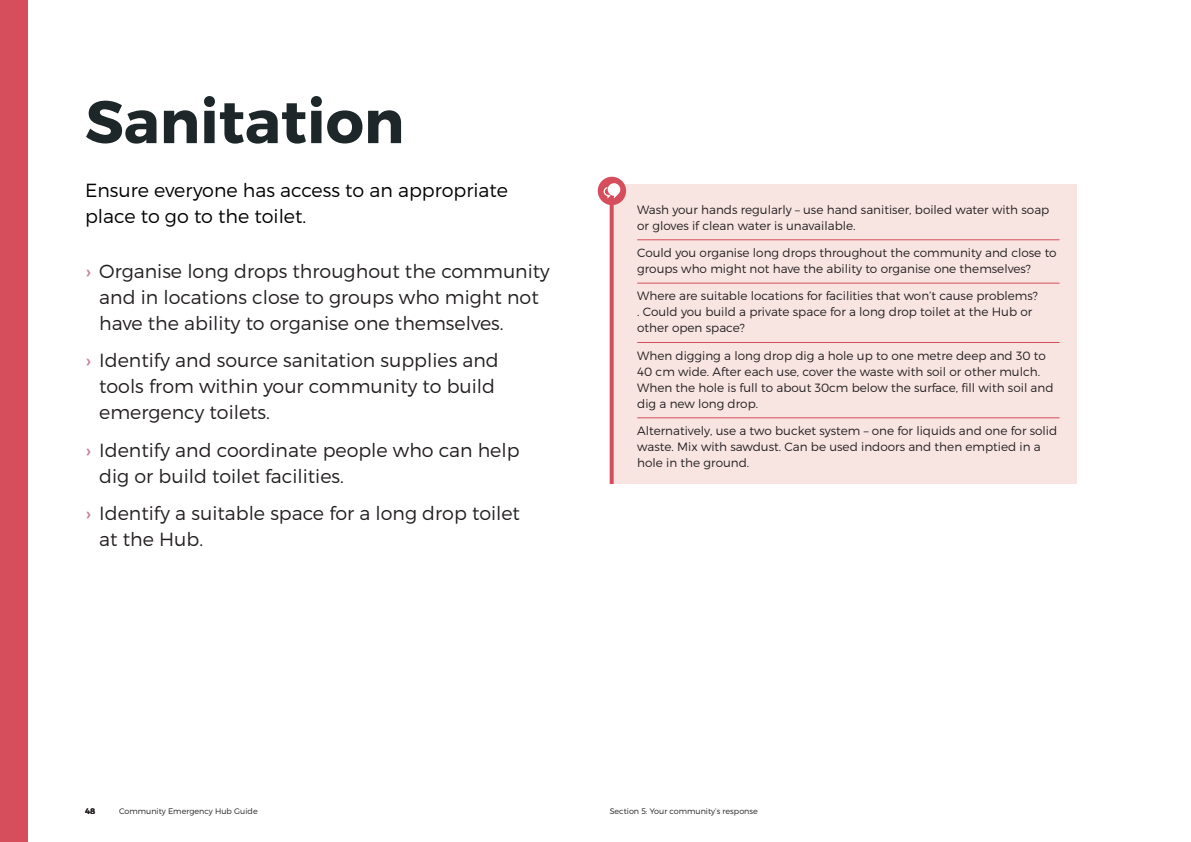
<style>
.page{position:relative;width:1191px;height:842px;background:#fff}
.page>*{position:absolute;margin:0;border:0;box-sizing:border-box;transform-origin:0 0}
.Heading_2_-_section{font:700 60px "Montserrat";color:#1d2629}
.t1{font:300 19px/26px "Montserrat";color:#231f20}
.Intro{font:300 19px/26px "Montserrat";color:#000001}
.Question_-_bullets{font:300 12px/16px "Montserrat";color:#231f20}
.t2{font:300 8px "Montserrat";color:#231f20}
.t3{font:600 8px "Montserrat";color:#231f20}
.s1{font-weight:400;color:#c7809d}
</style>
<div class="page">
<div style="left:0;top:0;width:28px;height:842px;background:#d64e5b"></div>
<div style="left:611px;top:185px;width:465px;height:299px;background:#f8e5e2"></div>
<svg style="left:609px;top:205px;width:4px;height:279px"></svg>
<hr style="left:637px;top:240px;width:422px;height:1px;background:#d64e5b">
<hr style="left:637px;top:283px;width:422px;height:1px;background:#d64e5b">
<hr style="left:637px;top:342px;width:422px;height:1px;background:#d64e5b">
<hr style="left:637px;top:418px;width:422px;height:1px;background:#d64e5b">
<div style="left:598px;top:177px;width:28px;height:28px;background:#d64e5b;border-radius:50%"></div>
<svg style="left:603px;top:183px;width:17px;height:16px"></svg>
<p class="Heading_2_-_section" style="left:85px;top:85px;width:321px">Sanitation</p>
<p class="Intro" style="left:85px;top:177px;width:424px">Ensure everyone has access to an appropriate place to go to the toilet.</p>
<p class="t1" style="left:99px;top:258px;width:452px;text-indent:-14px"><span class="s1">›</span> Organise long drops throughout the community and in locations close to groups who might not have the ability to organise one themselves.</p>
<p class="t1" style="left:99px;top:347px;width:401px;text-indent:-14px"><span class="s1">›</span> Identify and source sanitation supplies and tools from within your community to build emergency toilets.</p>
<p class="t1" style="left:99px;top:436px;width:422px;text-indent:-14px"><span class="s1">›</span> Identify and coordinate people who can help dig or build toilet facilities.</p>
<p class="t1" style="left:99px;top:500px;width:422px;text-indent:-14px"><span class="s1">›</span> Identify a suitable space for a long drop toilet at the Hub.</p>
<p class="Question_-_bullets" style="left:637px;top:201px;width:414px">Wash your hands regularly – use hand sanitiser, boiled water with soap or gloves if clean water is unavailable.</p>
<p class="Question_-_bullets" style="left:637px;top:244px;width:421px">Could you organise long drops throughout the community and close to groups who might not have the ability to organise one themselves?</p>
<p class="Question_-_bullets" style="left:637px;top:288px;width:402px">Where are suitable locations for facilities that won’t cause problems? . Could you build a private space for a long drop toilet at the Hub or other open space?</p>
<p class="Question_-_bullets" style="left:637px;top:347px;width:418px">When digging a long drop dig a hole up to one metre deep and 30 to 40 cm wide. After each use, cover the waste with soil or other mulch.<br>When the hole is full to about 30cm below the surface, fill with soil and dig a new long drop.</p>
<p class="Question_-_bullets" style="left:637px;top:422px;width:421px">Alternatively, use a two bucket system – one for liquids and one for solid waste. Mix with sawdust. Can be used indoors and then emptied in a hole in the ground.</p>
<p class="t3" style="left:85px;top:806px;width:12px">48</p>
<p class="t2" style="left:119px;top:806px;width:140px">Community Emergency Hub Guide</p>
<p class="t2" style="left:609px;top:806px;width:150px">Section 5: Your community’s response</p>
</div>
